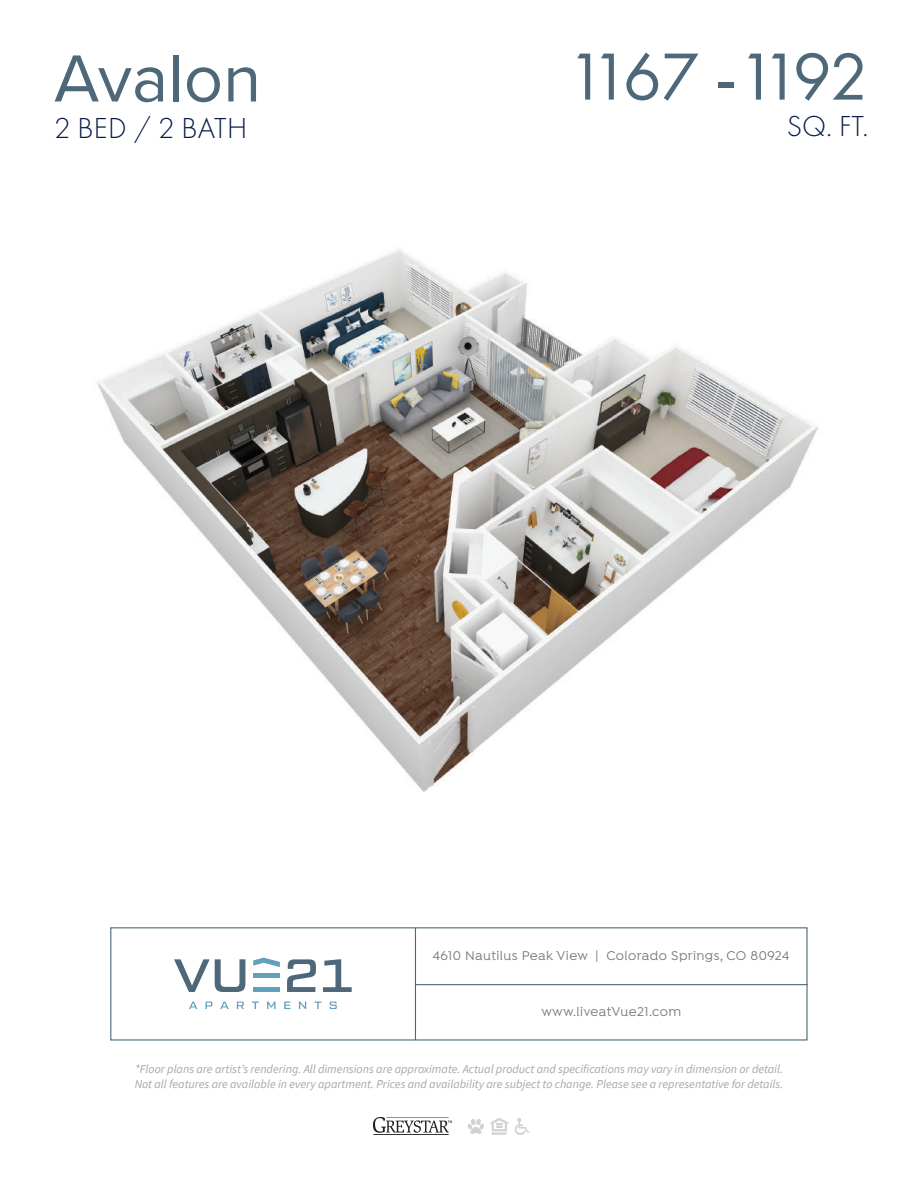
<style>
.page{position:relative;width:918px;height:1188px;background:#fff}
.page>*{position:absolute;margin:0;border:0;box-sizing:border-box;transform-origin:0 0}
.t1{font:69px "Futura PT";letter-spacing:-.105em;color:#4e6879}
.t2{font:69px "Proxima Nova";color:#4e6879}
.t3{font:300 30px "Futura PT";letter-spacing:.01em;color:#071d49}
.t4{font:500 13.5px "Isidora";letter-spacing:.03em;color:#7b787e}
.t5{font:italic 12px/14.4px "Source Sans Pro";color:#a5a7aa}
</style>
<div class="page">
<div style="left:110px;top:927px;width:698px;height:114px;border:1px solid #4e6879"></div>
<hr style="left:415px;top:928px;width:1px;height:112px;background:#4e6879">
<hr style="left:415px;top:984px;width:393px;height:1px;background:#4e6879">
<img style="left:467px;top:1118px;width:63px;height:17px">
<svg style="left:174px;top:959px;width:71px;height:33px"></svg>
<div style="left:253px;top:987px;width:27px;height:5px;background:#5fa0bb"></div>
<div style="left:253px;top:973px;width:27px;height:5px;background:#5fa0bb"></div>
<svg style="left:287px;top:959px;width:29px;height:33px"></svg>
<svg style="left:323px;top:959px;width:29px;height:33px"></svg>
<svg style="left:329px;top:1001px;width:8px;height:8px"></svg>
<svg style="left:314px;top:1002px;width:7px;height:7px"></svg>
<svg style="left:299px;top:1002px;width:7px;height:7px"></svg>
<svg style="left:284px;top:1002px;width:7px;height:7px"></svg>
<svg style="left:267px;top:1002px;width:8px;height:7px"></svg>
<svg style="left:252px;top:1002px;width:7px;height:7px"></svg>
<svg style="left:237px;top:1002px;width:7px;height:7px"></svg>
<svg style="left:220px;top:1002px;width:9px;height:7px"></svg>
<svg style="left:206px;top:1002px;width:6px;height:7px"></svg>
<svg style="left:189px;top:1002px;width:8px;height:7px"></svg>
<svg style="left:253px;top:958px;width:27px;height:9px"></svg>
<img style="left:96px;top:249px;width:722px;height:543px">
<img style="left:373px;top:1117px;width:78px;height:16px">
<h1 class="t2" style="left:54px;top:27px;width:209px">Avalon</h1>
<h1 class="t1" style="left:567px;top:36px;width:303px">1167 -1192</h1>
<h2 class="t3" style="left:54px;top:111px;width:195px">2 BED / 2 BATH</h2>
<h2 class="t3" style="left:787px;top:109px;width:83px">SQ. FT.</h2>
<p class="t4" style="left:433px;top:948px;width:358px">4610 Nautilus Peak View | Colorado Springs, CO 80924</p>
<p class="t4" style="left:541px;top:1004px;width:141px">www.liveatVue21.com</p>
<p class="t5" style="left:135px;top:1062px;width:650px">*Floor plans are artist’s rendering. All dimensions are approximate. Actual product and specifications may vary in dimension or detail.<br>Not all features are available in every apartment. Prices and availability are subject to change. Please see a representative for details.</p>
</div>
